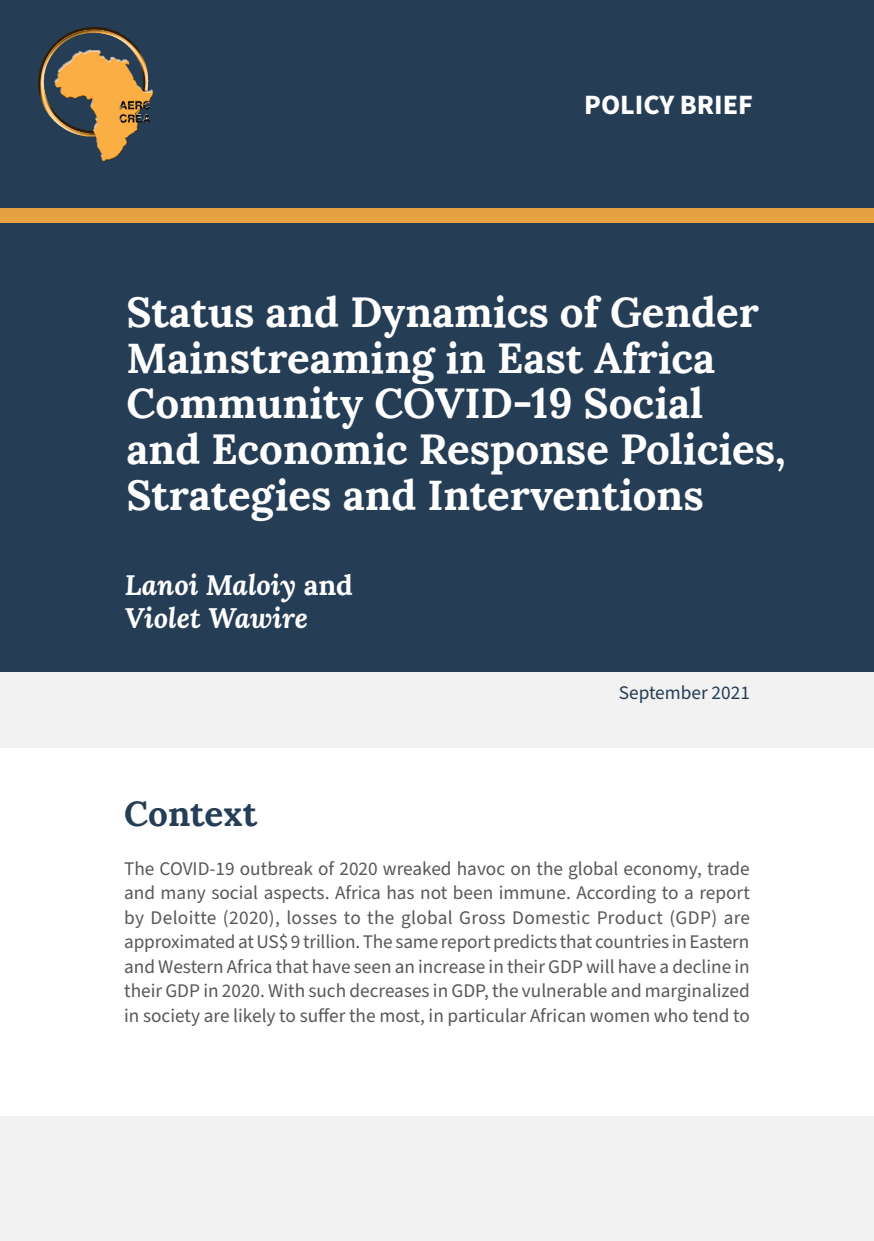
<style>
.page{position:relative;width:874px;height:1241px;background:#fff}
.page>*{position:absolute;margin:0;border:0;box-sizing:border-box;transform-origin:0 0}
.Title_Page_Header{font:700 42px/45.5px "Lora";color:#fff}
.Header_A{font:700 35px "Lora";color:#263d56}
.Header_C{font:italic 700 28px "Lora";color:#fff}
.Body_text{font:700 28px "Source Sans Pro";color:#fff}
.Body_text-2{font:19.25px/24.5px "Source Sans Pro";color:#57585a;text-align:justify}
.Body_text-3{font:19.25px "Source Sans Pro";color:#263d56}
.s1{font-style:normal}
</style>
<div class="page">
<div style="left:0;top:0;width:873px;height:683px;background:#263d56"></div>
<div style="left:0;top:672px;width:873px;height:76px;background:#f2f2f2"></div>
<div style="left:0;top:207px;width:873px;height:15px;background:#e6a141"></div>
<div style="left:0;top:1116px;width:873px;height:124px;background:#f2f2f2"></div>
<img style="left:38px;top:27px;width:116px;height:135px">
<p class="Body_text" style="left:584px;top:86px;width:170px">POLICY BRIEF</p>
<p class="Title_Page_Header" style="left:126px;top:285px;width:660px">Status and Dynamics of Gender<br>Mainstreaming in East Africa<br>Community COVID-19 Social and Economic Response Policies,<br>Strategies and Interventions</p>
<p class="Header_C" style="left:125px;top:564px;width:229px">Lanoi Maloiy <span class="s1">and</span></p>
<p class="Header_C" style="left:125px;top:598px;width:184px">Violet Wawire</p>
<p class="Body_text-3" style="left:618px;top:679px;width:132px">September 2021</p>
<p class="Header_A" style="left:124px;top:783px;width:134px">Context</p>
<p class="Body_text-2" style="left:124px;top:856px;width:627px">The COVID-19 outbreak of 2020 wreaked havoc on the global economy, trade and many social aspects. Africa has not been immune. According to a report by Deloitte (2020), losses to the global Gross Domestic Product (GDP) are approximated at US$ 9 trillion. The same report predicts that countries in Eastern and Western Africa that have seen an increase in their GDP will have a decline in their GDP in 2020. With such decreases in GDP, the vulnerable and marginalized in society are likely to suffer the most, in particular African women who tend to</p>
</div>
